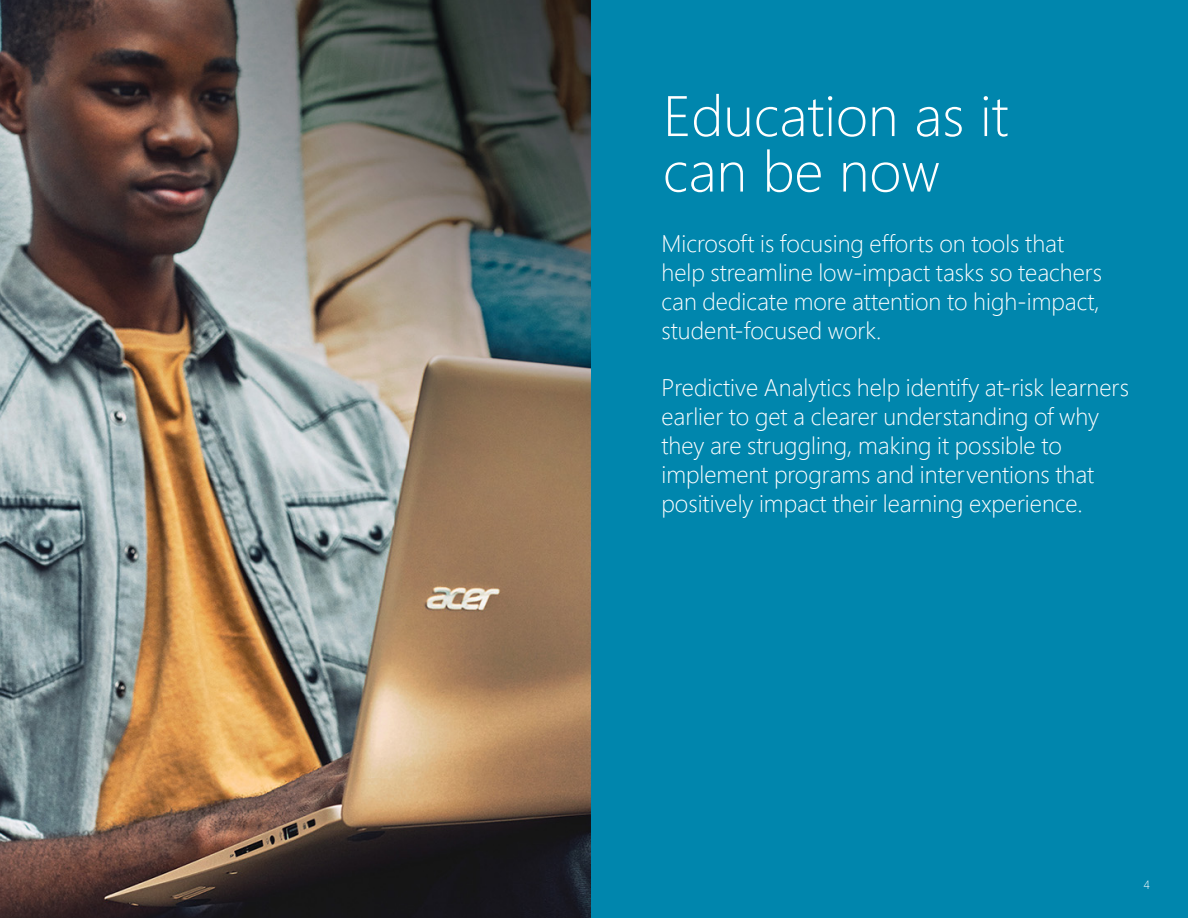
<style>
.page{position:relative;width:1188px;height:918px;background:#fff}
.page>*{position:absolute;margin:0;border:0;box-sizing:border-box;transform-origin:0 0}
.t1{font:300 57px/55.5px "Segoe UI";color:#fff}
.t2{font:300 24px/28.8px "Segoe Pro";color:#fff}
.t3{font:300 12px "Segoe UI";color:#fff}
</style>
<div class="page">
<img style="left:0;top:0;width:592px;height:918px">
<div style="left:592px;top:0;width:596px;height:918px;background:#0086ad"></div>
<h1 class="t1" style="left:663px;top:86px;width:347px">Education as it can be now</h1>
<p class="t2" style="left:662px;top:229px;width:442px">Microsoft is focusing efforts on tools that help streamline low-impact tasks so teachers can dedicate more attention to high-impact, student-focused work.</p>
<p class="t2" style="left:662px;top:373px;width:469px">Predictive Analytics help identify at-risk learners earlier to get a clearer understanding of why they are struggling, making it possible to implement programs and interventions that positively impact their learning experience.</p>
<p class="t3" style="left:1144px;top:877px;width:8px">4</p>
</div>
